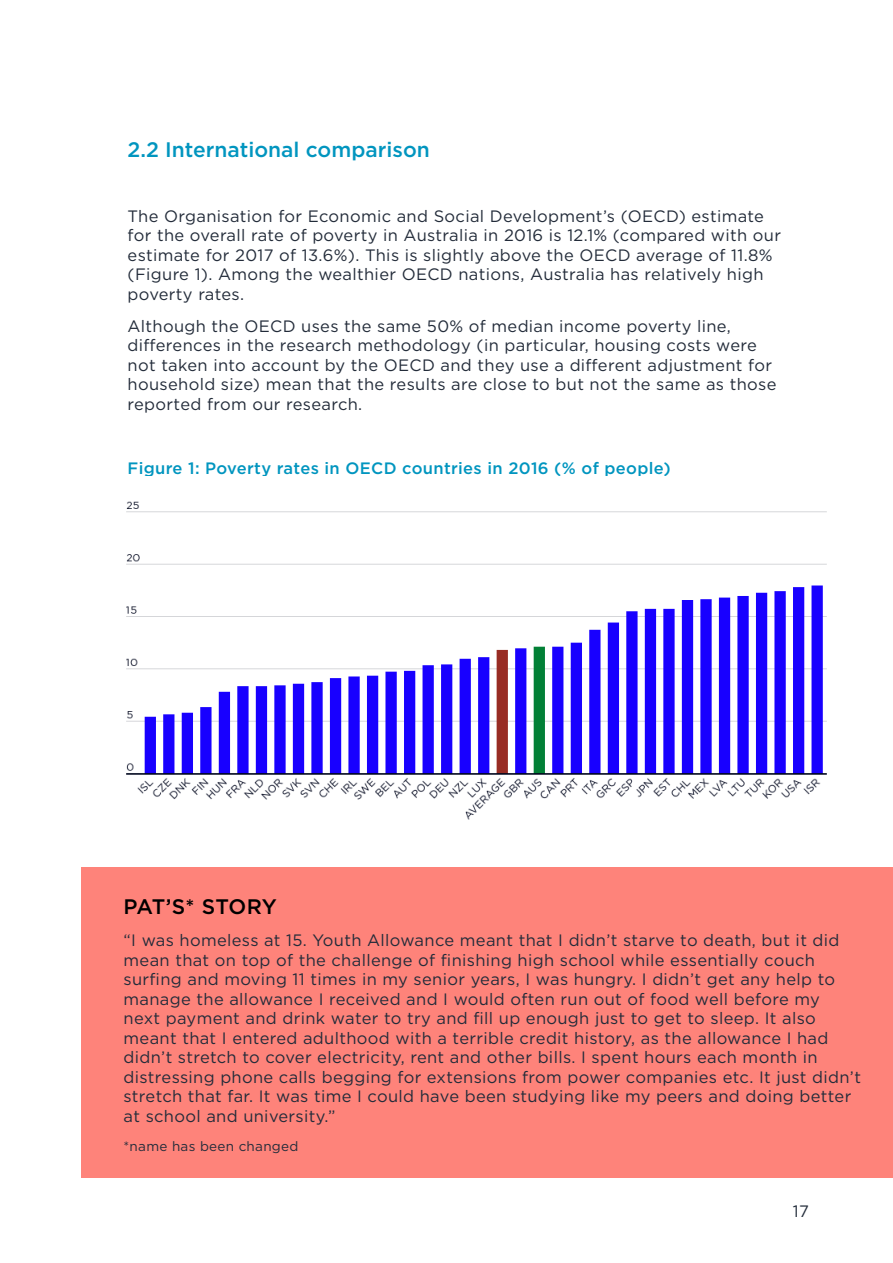
<style>
.page{position:relative;width:893px;height:1263px;background:#fff}
.page>*{position:absolute;margin:0;border:0;box-sizing:border-box;transform-origin:0 0}
.Body_text{font:500 21px "Gotham";color:#0195bf}
.Body_text-2{font:500 21px "Gotham";letter-spacing:-.01em;color:#010000}
.Body_text-3{font:16.5px/19.5px "Gotham";letter-spacing:.02em;color:#232c3a}
.Body_text-4{font:500 16.5px "Gotham";letter-spacing:.02em;color:#0195bf}
.Notes{font:13.5px "Gotham";letter-spacing:.02em;color:#232c3a}
</style>
<div class="page">
<img style="left:126px;top:501px;width:701px;height:319px">
<div style="left:81px;top:867px;width:812px;height:311px;background:#fe837a"></div>
<p class="Body_text" style="left:128px;top:136px;width:304px">2.2 International comparison</p>
<p class="Body_text-3" style="left:128px;top:206px;width:655px">The Organisation for Economic and Social Development’s (OECD) estimate for the overall rate of poverty in Australia in 2016 is 12.1% (compared with our estimate for 2017 of 13.6%). This is slightly above the OECD average of 11.8% (Figure 1). Among the wealthier OECD nations, Australia has relatively high poverty rates.</p>
<p class="Body_text-3" style="left:128px;top:316px;width:650px">Although the OECD uses the same 50% of median income poverty line, differences in the research methodology (in particular, housing costs were not taken into account by the OECD and they use a different adjustment for household size) mean that the results are close to but not the same as those reported from our research.</p>
<p class="Body_text-4" style="left:128px;top:458px;width:545px">Figure 1: Poverty rates in OECD countries in 2016 (% of people)</p>
<p class="Body_text-2" style="left:124px;top:893px;width:155px">PAT’S* STORY</p>
<p class="Body_text-3" style="left:124px;top:930px;width:739px">“I was homeless at 15. Youth Allowance meant that I didn’t starve to death, but it did mean that on top of the challenge of finishing high school while essentially couch surfing and moving 11 times in my senior years, I was hungry. I didn’t get any help to manage the allowance I received and I would often run out of food well before my<br>next payment and drink water to try and fill up enough just to get to sleep. It also meant that I entered adulthood with a terrible credit history, as the allowance I had didn’t stretch to cover electricity, rent and other bills. I spent hours each month in distressing phone calls begging for extensions from power companies etc. It just didn’t stretch that far. It was time I could have been studying like my peers and doing better at school and university.”</p>
<p class="Notes" style="left:124px;top:1138px;width:176px">*name has been changed</p>
<p class="Body_text-3" style="left:793px;top:1201px;width:18px">17</p>
</div>
